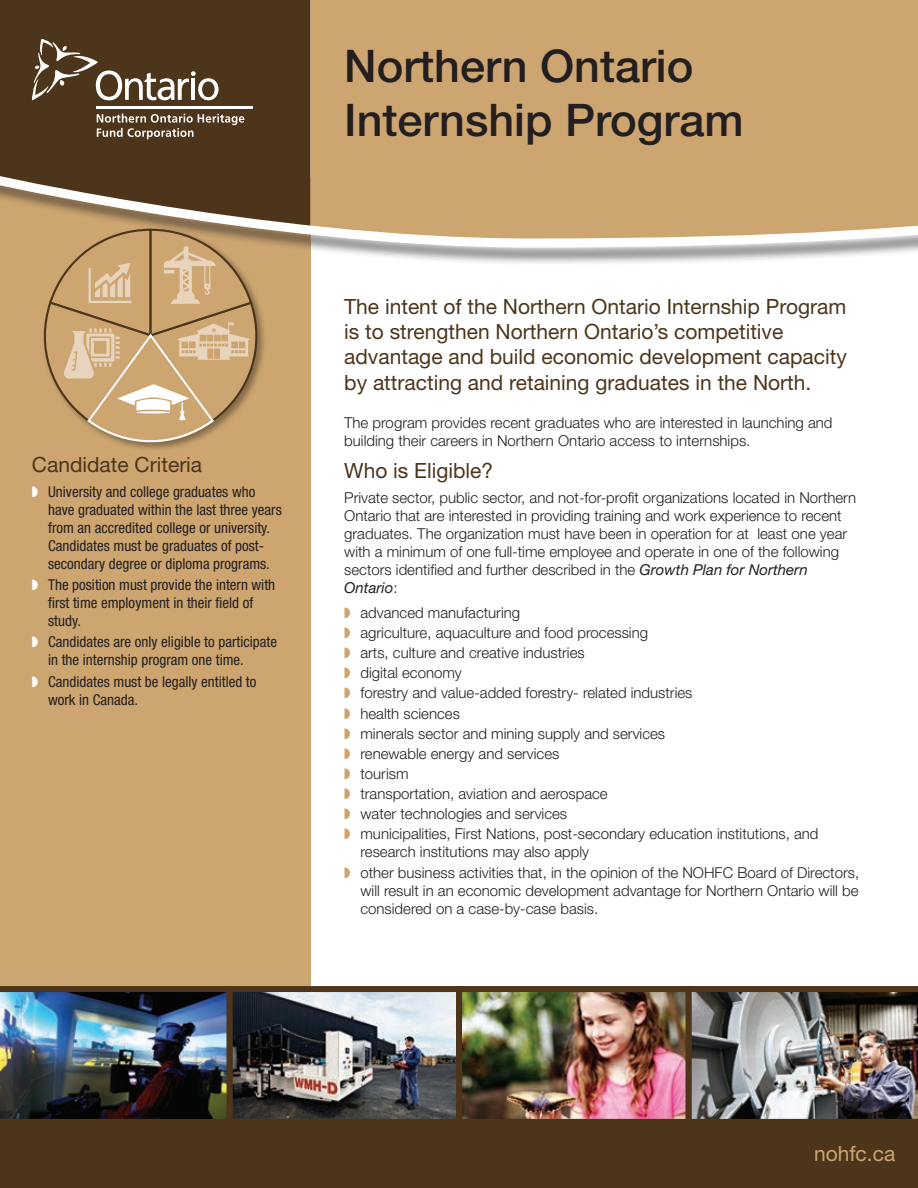
<style>
.page{position:relative;width:918px;height:1188px;background:#fff}
.page>*{position:absolute;margin:0;border:0;box-sizing:border-box;transform-origin:0 0}
.t1{font:500 45px/54px "Helvetica Neue";color:#231f20}
.t2{font:21px/25.5px "Helvetica Neue";color:#4c351b}
.t3{font:21px "Helvetica Neue";color:#cca570}
.t4{font:300 15px/18px "Helvetica Neue";color:#231f20}
.t5{font:condensed 15px/18px "Helvetica Neue";color:#231f20}
.s1{color:#fff}
.s2{font-weight:400;font-style:italic}
.s3{color:#cca570}
.s4{color:#4c351b}
</style>
<div class="page">
<div style="left:0;top:179px;width:310px;height:807px;background:#cca570"></div>
<div style="left:0;top:1120px;width:918px;height:68px;background:#4c351b"></div>
<img style="left:233px;top:993px;width:452px;height:125px">
<img style="left:692px;top:986px;width:226px;height:134px">
<div style="left:456px;top:986px;width:236px;height:139px;border:6px solid #4c351b"></div>
<div style="left:226px;top:986px;width:236px;height:139px;border:6px solid #4c351b"></div>
<img style="left:0;top:986px;width:232px;height:139px">
<div style="left:0;top:0;width:310px;height:163px;background:#4c351b"></div>
<div style="left:310px;top:0;width:608px;height:163px;background:#cca570"></div>
<div style="left:0;top:170px;width:918px;height:96px;background:#231f20;opacity:.55"></div>
<svg style="left:0;top:163px;width:918px;height:89px;background:#b89b75"></svg>
<svg style="left:32px;top:39px;width:187px;height:61px;background:#695640"></svg>
<svg style="left:97px;top:114px;width:147px;height:25px;background:#715f4a"></svg>
<hr style="left:96px;top:106px;width:157px;height:3px;background:#fff">
<img style="left:39px;top:224px;width:231px;height:225px">
<svg style="left:36px;top:228px;width:229px;height:220px"></svg>
<h2 class="t2" style="left:32px;top:452px;width:172px">Candidate Criteria</h2>
<p class="t5" style="left:48px;top:483px;width:235px;text-indent:-16px"><span class="s1">◗</span> University and college graduates who have graduated within the last three years from an accredited college or university.<br>Candidates must be graduates of post&shy;secondary degree or diploma programs.</p>
<p class="t5" style="left:48px;top:576px;width:229px">The position must provide the intern with first time employment in their field of study.</p>
<p class="t5" style="left:48px;top:633px;width:231px">Candidates are only eligible to participate in the internship program one time.</p>
<p class="t5" style="left:48px;top:672px;width:210px">Candidates must be legally entitled to work in Canada.</p>
<h1 class="t1" style="left:344px;top:39px;width:401px">Northern Ontario<br>Internship Program</h1>
<p class="t2" style="left:344px;top:293px;width:504px">The intent of the Northern Ontario Internship Program is to strengthen Northern Ontario’s competitive advantage and build economic development capacity by attracting and retaining graduates in the North.</p>
<p class="t4" style="left:344px;top:414px;width:490px">The program provides recent graduates who are interested in launching and building their careers in Northern Ontario access to internships.</p>
<h2 class="t2" style="left:344px;top:458px;width:150px">Who is Eligible?</h2>
<p class="t4" style="left:344px;top:488px;width:514px">Private sector, public sector, and not-for-profit organizations located in Northern Ontario that are interested in providing training and work experience to recent graduates. The organization must have been in operation for at least one year with a minimum of one full-time employee and operate in one of the following sectors identified and further described in the <span class="s2">Growth Plan for Northern Ontario</span>:</p>
<p class="t4" style="left:344px;top:603px;width:177px"><span class="s3">◗</span> advanced manufacturing</p>
<p class="t4" style="left:360px;top:623px;width:289px">agriculture, aquaculture and food processing</p>
<p class="t4" style="left:360px;top:643px;width:226px">arts, culture and creative industries</p>
<p class="t4" style="left:360px;top:664px;width:103px">digital economy</p>
<p class="t4" style="left:360px;top:684px;width:334px">forestry and value-added forestry- related industries</p>
<p class="t4" style="left:360px;top:704px;width:101px">health sciences</p>
<p class="t4" style="left:360px;top:724px;width:306px">minerals sector and mining supply and services</p>
<p class="t4" style="left:360px;top:744px;width:200px">renewable energy and services</p>
<p class="t4" style="left:360px;top:764px;width:50px">tourism</p>
<p class="t4" style="left:360px;top:784px;width:249px">transportation, aviation and aerospace</p>
<p class="t4" style="left:360px;top:805px;width:208px">water technologies and services</p>
<p class="t4" style="left:360px;top:825px;width:460px">municipalities, First Nations, post-secondary education institutions, and research institutions may also apply</p>
<p class="t4" style="left:360px;top:863px;width:500px;text-align:justify">other business activities that, in the opinion of the NOHFC Board of Directors, will result in an economic development advantage for Northern Ontario will be considered on a case-by-case basis.</p>
<p class="t3" style="left:762px;top:1141px;width:135px"><span class="s4">www.</span>nohfc.ca</p>
</div>
